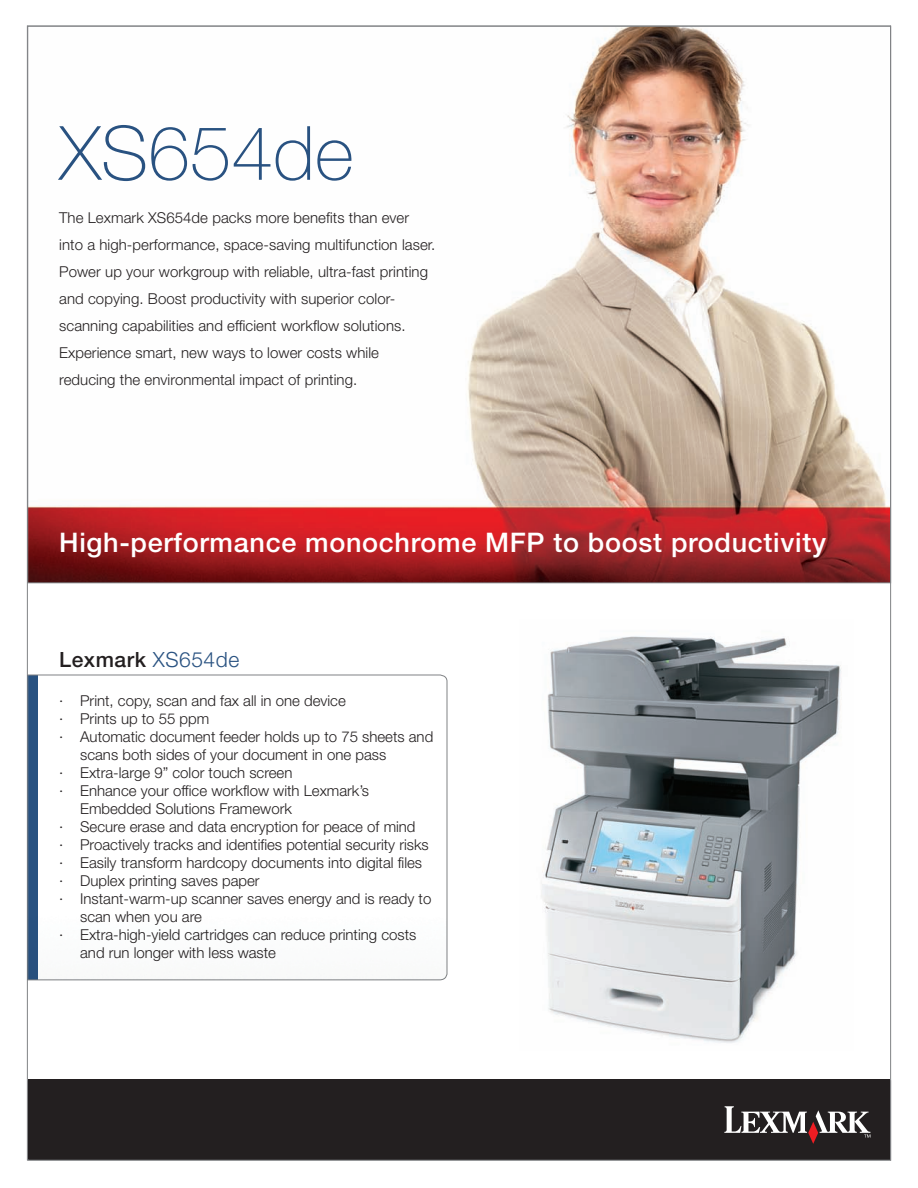
<style>
.page{position:relative;width:918px;height:1188px;background:#fff}
.page>*{position:absolute;margin:0;border:0;box-sizing:border-box;transform-origin:0 0}
.t1{font:100 75px "Helvetica Neue LT Std";color:#295281}
.t2{font:500 27px "Helvetica Neue LT Std";letter-spacing:.025em;color:#fff}
.t3{font:500 21px "Helvetica Neue LT Std";letter-spacing:.025em;color:#231f20}
.t4{font:300 15px/27px "Helvetica Neue LT Std";color:#231f20}
.s1{font-weight:300;color:#295281}
</style>
<div class="page">
<img style="left:29px;top:28px;width:860px;height:553px">
<svg style="left:27px;top:1159px;width:863px;height:2px;background:#69696b"></svg>
<div style="left:28px;top:1079px;width:862px;height:80px;background:#231f20"></div>
<img style="left:541px;top:636px;width:300px;height:407px">
<hr style="left:28px;top:26px;width:863px;height:1px;background:#808285">
<hr style="left:27px;top:26px;width:1px;height:1134px;background:#808285">
<hr style="left:890px;top:26px;width:1px;height:1135px;background:#808285">
<svg style="left:724px;top:1106px;width:146px;height:38px"></svg>
<img style="left:28px;top:675px;width:419px;height:305px">
<h1 class="t1" style="left:59px;top:110px;width:296px">XS654de</h1>
<p class="t4" style="left:59px;top:204px;width:378px">The Lexmark XS654de packs more benefits than ever into a high-performance, space-saving multifunction laser.<br>Power up your workgroup with reliable, ultra-fast printing and copying. Boost productivity with superior color&shy;scanning capabilities and efficient workflow solutions.<br>Experience smart, new ways to lower costs while reducing the environmental impact of printing.</p>
<h2 class="t2" style="left:59px;top:527px;width:768px">High-performance monochrome MFP to boost productivity</h2>
<h3 class="t3" style="left:59px;top:647px;width:182px">Lexmark <span class="s1">XS654de</span></h3>
<p class="t4" style="left:59px;top:687px;width:288px">· Print, copy, scan and fax all in one device</p>
<p class="t4" style="left:59px;top:705px;width:152px">· Prints up to 55 ppm</p>
<p class="t4" style="left:59px;top:723px;width:376px">· Automatic document feeder holds up to 75 sheets and</p>
<p class="t4" style="left:80px;top:741px;width:308px">scans both sides of your document in one pass</p>
<p class="t4" style="left:59px;top:759px;width:235px">· Extra-large 9” color touch screen</p>
<p class="t4" style="left:59px;top:777px;width:311px">· Enhance your office workflow with Lexmark’s</p>
<p class="t4" style="left:80px;top:795px;width:213px">Embedded Solutions Framework</p>
<p class="t4" style="left:59px;top:813px;width:358px">· Secure erase and data encryption for peace of mind</p>
<p class="t4" style="left:59px;top:831px;width:371px">· Proactively tracks and identifies potential security risks</p>
<p class="t4" style="left:59px;top:849px;width:364px">· Easily transform hardcopy documents into digital files</p>
<p class="t4" style="left:59px;top:867px;width:202px">· Duplex printing saves paper</p>
<p class="t4" style="left:59px;top:885px;width:374px">· Instant-warm-up scanner saves energy and is ready to</p>
<p class="t4" style="left:80px;top:903px;width:123px">scan when you are</p>
<p class="t4" style="left:59px;top:921px;width:359px">· Extra-high-yield cartridges can reduce printing costs</p>
<p class="t4" style="left:80px;top:939px;width:197px">and run longer with less waste</p>
</div>
